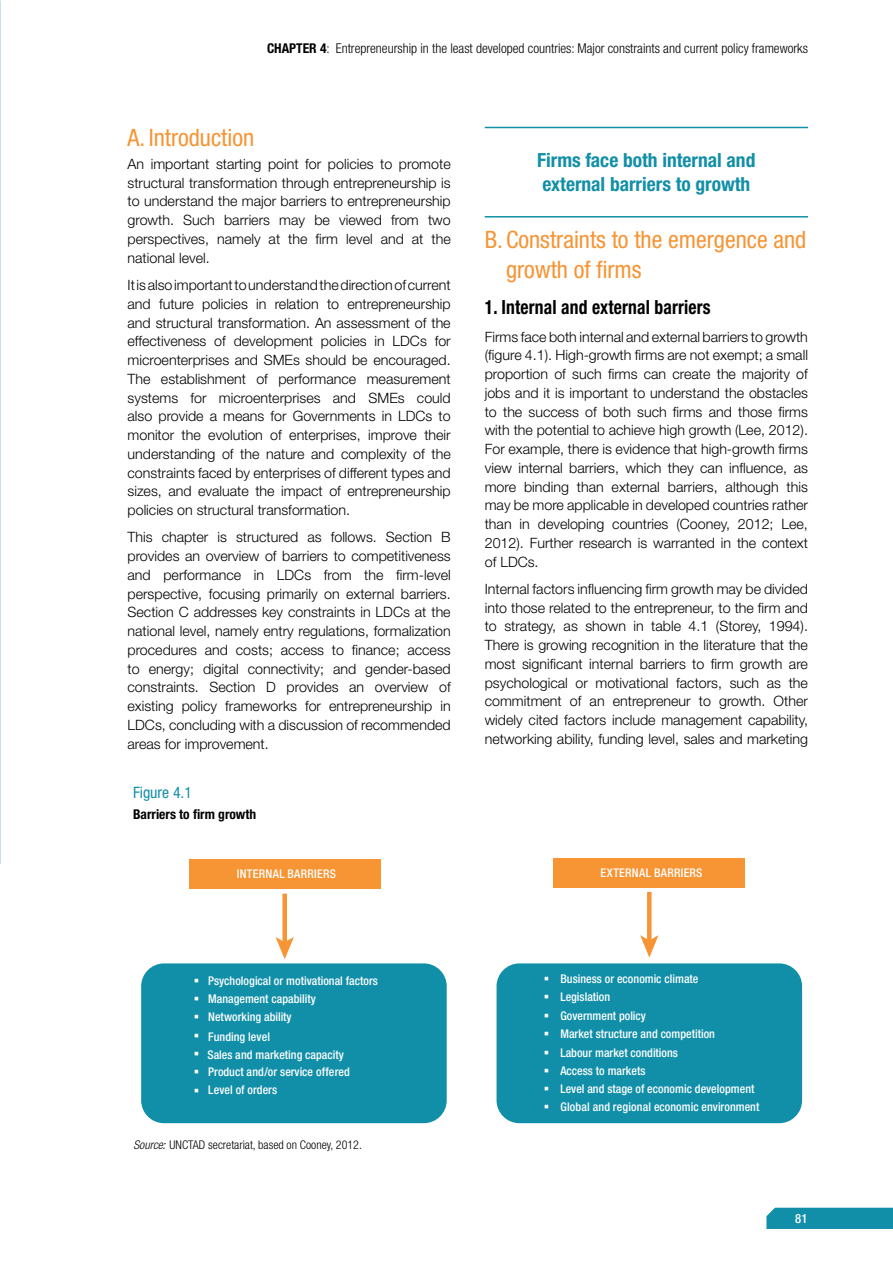
<style>
.page{position:relative;width:893px;height:1263px;background:#fff}
.page>*{position:absolute;margin:0;border:0;box-sizing:border-box;transform-origin:0 0}
.t1{font:condensed 24px/30px "Helvetica Neue LT Std";color:#f79433}
.t2{font:700 condensed 19.5px/24px "Helvetica Neue LT Std";color:#128fa8}
.t3{font:700 condensed 19.5px "Helvetica Neue LT Std";letter-spacing:.01em;color:#000;scale:.9 1}
.t4{font:condensed 15.75px "Helvetica Neue LT Std";color:#128fa8}
.t5{font:300 14.25px/18.8px "Helvetica Neue LT Std";color:#000;text-align:justify}
.t6{font:300 condensed 13.5px "Helvetica Neue LT Std";color:#000}
.t7{font:700 condensed 13.5px "Helvetica Neue LT Std";color:#000}
.t8{font:500 condensed 12.75px "Helvetica Neue LT Std";color:#fff}
.t9{font:500 condensed 12px/18.1px "Helvetica Neue LT Std";letter-spacing:.005em;color:#fff}
.t10{font:300 condensed 12px "Helvetica Neue LT Std";color:#000}
.t11{font:500 condensed 12px "Helvetica Neue LT Std";letter-spacing:.025em;color:#fff}
.t12{font:12px/18.3px "Wingdings";color:#fff;text-align:justify}
.s1{font-weight:700}
.s2{font-style:italic}
.s3{font-style:italic;font-stretch:normal}
</style>
<div class="page">
<div style="left:766px;top:1208px;width:127px;height:21px;background:#128fa8"></div>
<hr style="left:485px;top:127px;width:323px;height:1px;background:#128fa8">
<hr style="left:485px;top:216px;width:323px;height:2px;background:#128fa8">
<div style="left:282px;top:894px;width:5px;height:49px;background:#f79433"></div>
<svg style="left:276px;top:937px;width:18px;height:22px"></svg>
<div style="left:647px;top:892px;width:5px;height:50px;background:#f79433"></div>
<svg style="left:640px;top:935px;width:18px;height:22px"></svg>
<div style="left:141px;top:963px;width:306px;height:160px;background:#128fa8;border-radius:23px"></div>
<div style="left:497px;top:963px;width:305px;height:160px;background:#128fa8;border-radius:23px"></div>
<div style="left:189px;top:860px;width:191px;height:29px;background:#f79433"></div>
<div style="left:554px;top:858px;width:191px;height:29px;background:#f79433"></div>
<p class="t6" style="left:267px;top:40px;width:542px"><span class="s1">CHAPTER 4</span>: Entrepreneurship in the least developed countries: Major constraints and current policy frameworks</p>
<h1 class="t1" style="left:128px;top:122px;width:128px">A. Introduction</h1>
<p class="t5" style="left:128px;top:154px;width:325px">An important starting point for policies to promote structural transformation through entrepreneurship is to understand the major barriers to entrepreneurship growth. Such barriers may be viewed from two perspectives, namely at the firm level and at the national level.</p>
<p class="t5" style="left:128px;top:275px;width:325px">It is also important to understand the direction of current and future policies in relation to entrepreneurship and structural transformation. An assessment of the effectiveness of development policies in LDCs for microenterprises and SMEs should be encouraged.<br>The establishment of performance measurement systems for microenterprises and SMEs could also provide a means for Governments in LDCs to monitor the evolution of enterprises, improve their understanding of the nature and complexity of the constraints faced by enterprises of different types and sizes, and evaluate the impact of entrepreneurship policies on structural transformation.</p>
<p class="t5" style="left:128px;top:528px;width:325px">This chapter is structured as follows. Section B provides an overview of barriers to competitiveness and performance in LDCs from the firm-level perspective, focusing primarily on external barriers.<br>Section C addresses key constraints in LDCs at the national level, namely entry regulations, formalization procedures and costs; access to finance; access to energy; digital connectivity; and gender-based constraints. Section D provides an overview of existing policy frameworks for entrepreneurship in LDCs, concluding with a discussion of recommended areas for improvement.</p>
<p class="t4" style="left:133px;top:784px;width:60px">Figure 4.1</p>
<p class="t7" style="left:133px;top:806px;width:125px">Barriers to firm growth</p>
<h2 class="t2" style="left:537px;top:147px;width:220px">Firms face both internal and external barriers to growth</h2>
<h1 class="t1" style="left:506px;top:224px;width:302px;text-indent:-21px">B.Constraints to the emergence and growth of firms</h1>
<h2 class="t3" style="left:485px;top:296px;width:252px">1. Internal and external barriers</h2>
<p class="t5" style="left:485px;top:327px;width:325px">Firms face both internal and external barriers to growth (figure 4.1). High-growth firms are not exempt; a small proportion of such firms can create the majority of jobs and it is important to understand the obstacles to the success of both such firms and those firms with the potential to achieve high growth (Lee, 2012).<br>For example, there is evidence that high-growth firms view internal barriers, which they can influence, as more binding than external barriers, although this may be more applicable in developed countries rather than in developing countries (Cooney, 2012; Lee, 2012). Further research is warranted in the context of LDCs.</p>
<p class="t5" style="left:485px;top:579px;width:325px">Internal factors influencing firm growth may be divided into those related to the entrepreneur, to the firm and to strategy, as shown in table 4.1 (Storey, 1994).<br>There is growing recognition in the literature that the most significant internal barriers to firm growth are psychological or motivational factors, such as the commitment of an entrepreneur to growth. Other widely cited factors include management capability, networking ability, funding level, sales and marketing</p>
<p class="t11" style="left:237px;top:867px;width:101px">INTERNAL BARRIERS</p>
<p class="t11" style="left:601px;top:866px;width:103px">EXTERNAL BARRIERS</p>
<p class="t9" style="left:194px;top:971px;width:186px">▪ Psychological or motivational factors</p>
<p class="t9" style="left:194px;top:989px;width:124px">▪ Management capability</p>
<p class="t9" style="left:194px;top:1008px;width:100px">▪ Networking ability</p>
<p class="t12" style="left:194px;top:1026px;width:7px">▪ ▪ ▪ ▪</p>
<p class="t9" style="left:208px;top:1027px;width:63px">Funding level</p>
<p class="t9" style="left:207px;top:1045px;width:138px">Sales and marketing capacity</p>
<p class="t9" style="left:208px;top:1062px;width:143px">Product and/or service offered<br>Level of orders</p>
<p class="t10" style="left:134px;top:1138px;width:230px"><span class="s2">Source</span><span class="s3">:</span> UNCTAD secretariat, based on Cooney, 2012.</p>
<p class="t9" style="left:544px;top:970px;width:156px">▪ Business or economic climate</p>
<p class="t9" style="left:544px;top:988px;width:68px">▪ Legislation</p>
<p class="t9" style="left:544px;top:1006px;width:104px">▪ Government policy</p>
<p class="t9" style="left:544px;top:1025px;width:172px">▪ Market structure and competition</p>
<p class="t9" style="left:544px;top:1043px;width:136px">▪ Labour market conditions</p>
<p class="t9" style="left:544px;top:1061px;width:103px">▪ Access to markets</p>
<p class="t9" style="left:544px;top:1079px;width:212px">▪ Level and stage of economic development</p>
<p class="t9" style="left:544px;top:1098px;width:217px">▪ Global and regional economic environment</p>
<p class="t8" style="left:795px;top:1211px;width:14px">81</p>
</div>
